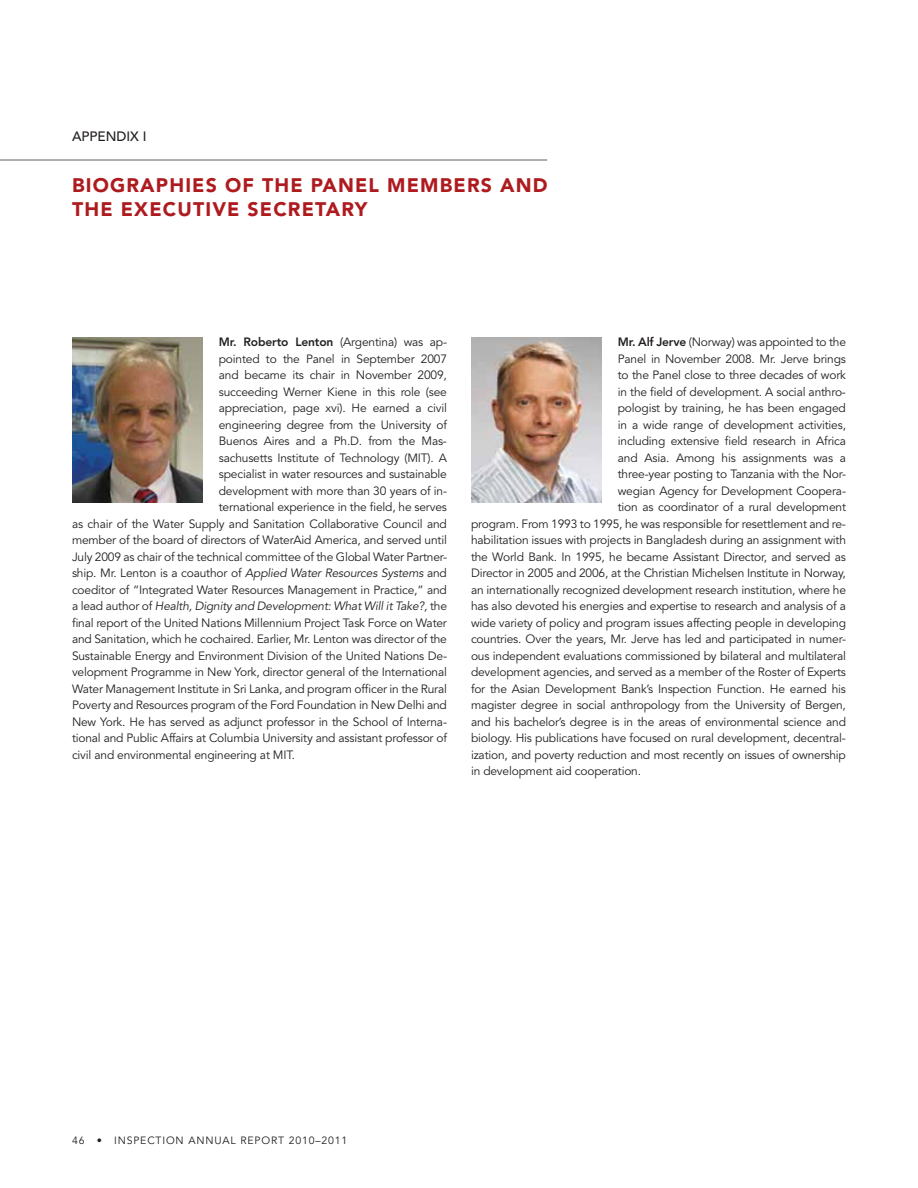
<style>
.page{position:relative;width:918px;height:1188px;background:#fff}
.page>*{position:absolute;margin:0;border:0;box-sizing:border-box;transform-origin:0 0}
.t1{font:900 19.5px "Avenir";letter-spacing:.06em;color:#ae1b1f}
.t2{font:500 13.5px "Avenir";color:#231f20}
.t3{font:12px "Avenir";letter-spacing:-.015em;color:#231f20}
.t4{font:italic 12px "Avenir";letter-spacing:-.015em;color:#231f20}
.t5{font:10.5px "Avenir";letter-spacing:.08em;color:#231f20}
.s1{font-weight:800}
.s2{font-style:italic}
.s3{font-style:normal}
</style>
<div class="page">
<hr style="left:0;top:159px;width:547px;height:2px;background:#939598">
<img style="left:471px;top:338px;width:130px;height:164px">
<img style="left:72px;top:338px;width:130px;height:164px">
<p class="t2" style="left:72px;top:129px;width:76px">APPENDIX I</p>
<h1 class="t1" style="left:72px;top:174px;width:13px">BIO</h1>
<h1 class="t1" style="left:110px;top:174px;width:30px">GRAPHIES</h1>
<h1 class="t1" style="left:225px;top:174px;width:52px">OF THE</h1>
<h1 class="t1" style="left:311px;top:174px;width:27px">PANEL</h1>
<h1 class="t1" style="left:387px;top:174px;width:80px">MEMBERS</h1>
<h1 class="t1" style="left:500px;top:174px;width:49px">AN D</h1>
<h1 class="t1" style="left:72px;top:198px;width:15px">THE</h1>
<h1 class="t1" style="left:121px;top:198px;width:29px">EXEC</h1>
<h1 class="t1" style="left:177px;top:198px;width:97px">UTIVE SECRETARY</h1>
<p class="t3" style="left:219px;top:335px;width:230px"><span class="s1">Mr. Roberto Lenton</span> (Argentina) was ap-</p>
<p class="t3" style="left:219px;top:352px;width:230px">pointed to the Panel in September 2007</p>
<p class="t3" style="left:219px;top:368px;width:230px">and became its chair in November 2009,</p>
<p class="t3" style="left:219px;top:385px;width:230px">succeeding Werner Kiene in this role (see</p>
<p class="t3" style="left:219px;top:401px;width:230px">appreciation, page xvi). He earned a civil</p>
<p class="t3" style="left:219px;top:418px;width:230px">engineering degree from the University of</p>
<p class="t3" style="left:219px;top:434px;width:230px">Buenos Aires and a Ph.D. from the Mas-</p>
<p class="t3" style="left:219px;top:451px;width:230px">sachusetts Institute of Technology (MIT). A</p>
<p class="t3" style="left:219px;top:467px;width:230px">specialist in water resources and sustainable</p>
<p class="t3" style="left:219px;top:484px;width:230px">development with more than 30 years of in-</p>
<p class="t3" style="left:219px;top:500px;width:230px">ternational experience in the field, he serves</p>
<p class="t3" style="left:72px;top:517px;width:376px">as chair of the Water Supply and Sanitation Collaborative Council and</p>
<p class="t3" style="left:72px;top:533px;width:376px">member of the board of directors of WaterAid America, and served until</p>
<p class="t3" style="left:72px;top:550px;width:376px">July 2009 as chair of the technical committee of the Global Water Partner-</p>
<p class="t3" style="left:72px;top:566px;width:376px">ship. Mr. Lenton is a coauthor of <span class="s2">Applied Water Resources Systems</span> and</p>
<p class="t3" style="left:72px;top:583px;width:376px">coeditor of “Integrated Water Resources Management in Practice,” and</p>
<p class="t4" style="left:72px;top:599px;width:377px"><span class="s3">a lead author of</span> Health, Dignity and Development: What Will it Take?, <span class="s3">the</span></p>
<p class="t3" style="left:72px;top:616px;width:376px">final report of the United Nations Millennium Project Task Force on Water</p>
<p class="t3" style="left:72px;top:632px;width:377px">and Sanitation, which he cochaired. Earlier, Mr. Lenton was director of the</p>
<p class="t3" style="left:72px;top:649px;width:377px">Sustainable Energy and Environment Division of the United Nations De-</p>
<p class="t3" style="left:72px;top:665px;width:377px">velopment Programme in New York, director general of the International</p>
<p class="t3" style="left:72px;top:682px;width:376px">Water Management Institute in Sri Lanka, and program officer in the Rural</p>
<p class="t3" style="left:72px;top:698px;width:376px">Poverty and Resources program of the Ford Foundation in New Delhi and</p>
<p class="t3" style="left:72px;top:715px;width:377px">New York. He has served as adjunct professor in the School of Interna-</p>
<p class="t3" style="left:72px;top:731px;width:377px">tional and Public Affairs at Columbia University and assistant professor of</p>
<p class="t3" style="left:72px;top:748px;width:225px">civil and environmental engineering at MIT.</p>
<p class="t3" style="left:618px;top:335px;width:230px"><span class="s1">Mr. Alf Jerve</span> (Norway) was appointed to the</p>
<p class="t3" style="left:618px;top:352px;width:230px">Panel in November 2008. Mr. Jerve brings</p>
<p class="t3" style="left:618px;top:368px;width:230px">to the Panel close to three decades of work</p>
<p class="t3" style="left:618px;top:385px;width:230px">in the field of development. A social anthro-</p>
<p class="t3" style="left:618px;top:401px;width:230px">pologist by training, he has been engaged</p>
<p class="t3" style="left:618px;top:418px;width:230px">in a wide range of development activities,</p>
<p class="t3" style="left:618px;top:434px;width:230px">including extensive field research in Africa</p>
<p class="t3" style="left:618px;top:451px;width:230px">and Asia. Among his assignments was a</p>
<p class="t3" style="left:618px;top:467px;width:230px">three-year posting to Tanzania with the Nor-</p>
<p class="t3" style="left:618px;top:484px;width:230px">wegian Agency for Development Coopera-</p>
<p class="t3" style="left:618px;top:500px;width:230px">tion as coordinator of a rural development</p>
<p class="t3" style="left:471px;top:517px;width:376px">program. From 1993 to 1995, he was responsible for resettlement and re-</p>
<p class="t3" style="left:471px;top:533px;width:377px">habilitation issues with projects in Bangladesh during an assignment with</p>
<p class="t3" style="left:471px;top:550px;width:377px">the World Bank. In 1995, he became Assistant Director, and served as</p>
<p class="t3" style="left:471px;top:566px;width:376px">Director in 2005 and 2006, at the Christian Michelsen Institute in Norway,</p>
<p class="t3" style="left:471px;top:583px;width:377px">an internationally recognized development research institution, where he</p>
<p class="t3" style="left:471px;top:599px;width:377px">has also devoted his energies and expertise to research and analysis of a</p>
<p class="t3" style="left:471px;top:616px;width:377px">wide variety of policy and program issues affecting people in developing</p>
<p class="t3" style="left:471px;top:632px;width:376px">countries. Over the years, Mr. Jerve has led and participated in numer-</p>
<p class="t3" style="left:471px;top:649px;width:377px">ous independent evaluations commissioned by bilateral and multilateral</p>
<p class="t3" style="left:471px;top:665px;width:376px">development agencies, and served as a member of the Roster of Experts</p>
<p class="t3" style="left:471px;top:682px;width:376px">for the Asian Development Bank’s Inspection Function. He earned his</p>
<p class="t3" style="left:471px;top:698px;width:377px">magister degree in social anthropology from the University of Bergen,</p>
<p class="t3" style="left:471px;top:715px;width:377px">and his bachelor’s degree is in the areas of environmental science and</p>
<p class="t3" style="left:471px;top:731px;width:376px">biology. His publications have focused on rural development, decentral-</p>
<p class="t3" style="left:471px;top:748px;width:376px">ization, and poverty reduction and most recently on issues of ownership</p>
<p class="t3" style="left:471px;top:764px;width:172px">in development aid cooperation.</p>
<p class="t5" style="left:72px;top:1134px;width:277px">46 • Inspection Annual Report 2010–2011</p>
</div>
